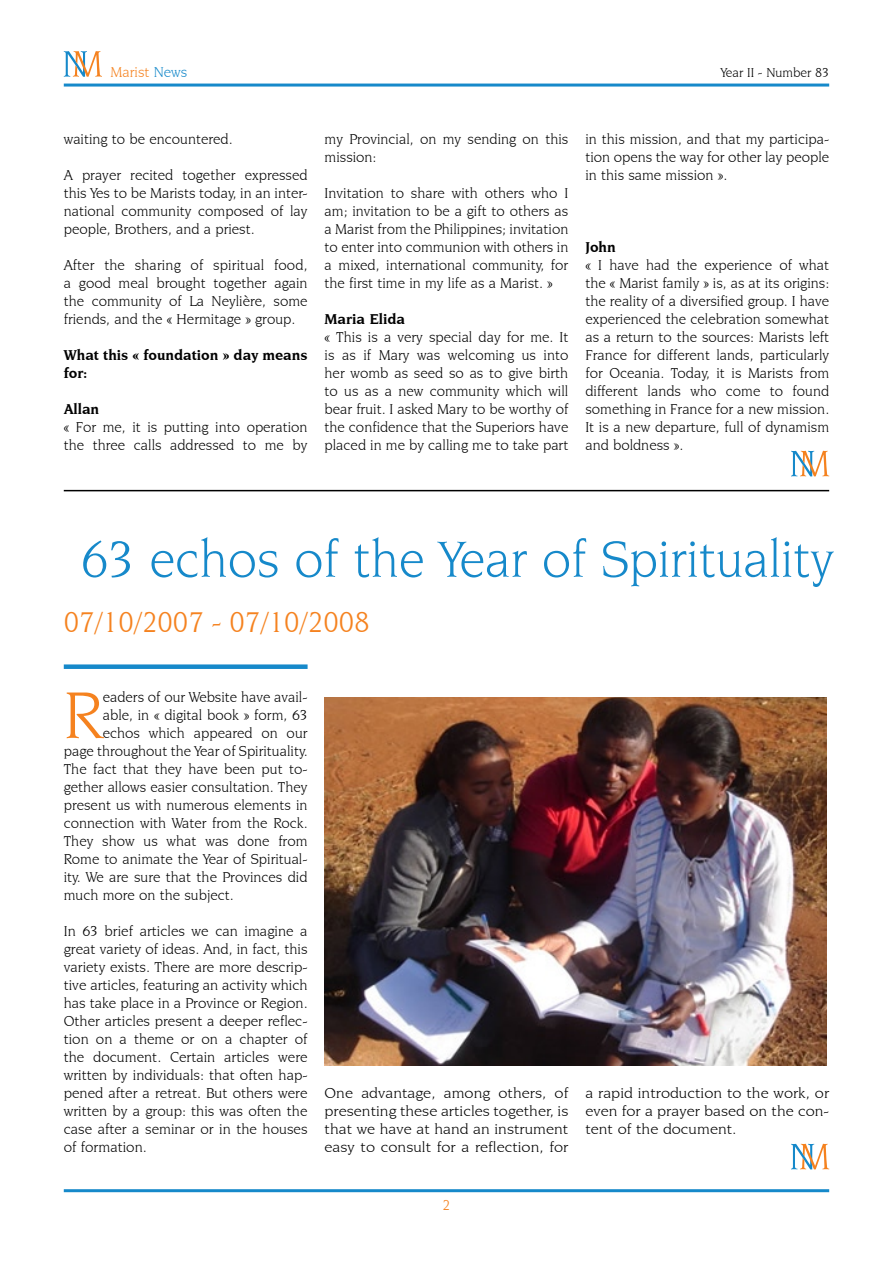
<style>
.page{position:relative;width:893px;height:1263px;background:#fff}
.page>*{position:absolute;margin:0;border:0;box-sizing:border-box;transform-origin:0 0}
.t1{font:70.05px "Novarese IT Cby BT";color:#f5821f}
.t2{font:54px "Novarese IT Cby BT";color:#1689ca}
.t3{font:30px "Novarese IT Cby BT";color:#f5821f}
.t4{font:15px/18px "Novarese IT Cby BT";color:#000;text-align:justify}
.t5{font:15px/18px "Novarese IT Cby BT";color:#000;text-align:justify;scale:1.09 1}
.t6{font:700 15px/18px "Novarese IT Cby BT";color:#000}
.t7{font:15px "Novarese IT Cby BT";color:#f5821f}
.t8{font:13.5px "Novarese IT Cby BT";color:#000}
.s1{color:#1689ca}
</style>
<div class="page">
<hr style="left:64px;top:84px;width:765px;height:3px;background:#1689ca">
<hr style="left:64px;top:1189px;width:765px;height:3px;background:#1689ca">
<div style="left:64px;top:664px;width:244px;height:5px;background:#1689ca"></div>
<svg style="left:64px;top:51px;width:38px;height:26px"></svg>
<img style="left:325px;top:697px;width:501px;height:369px">
<hr style="left:64px;top:490px;width:765px;height:1px;background:#000">
<svg style="left:791px;top:451px;width:38px;height:25px"></svg>
<svg style="left:791px;top:1144px;width:38px;height:25px"></svg>
<p class="t7" style="left:111px;top:63px;width:78px">Marist <span class="s1">News</span></p>
<p class="t8" style="left:721px;top:64px;width:110px">Year II - Number 83</p>
<p class="t4" style="left:64px;top:130px;width:170px">waiting to be encountered.</p>
<p class="t4" style="left:64px;top:166px;width:245px">A prayer recited together expressed this Yes to be Marists today, in an inter&shy;national community composed of lay people, Brothers, and a priest.</p>
<p class="t4" style="left:64px;top:256px;width:245px">After the sharing of spiritual food, a good meal brought together again the community of La Neylière, some friends, and the « Hermitage » group.</p>
<p class="t6" style="left:64px;top:346px;width:245px">What this « foundation » day means for:</p>
<p class="t6" style="left:64px;top:400px;width:37px">Allan</p>
<p class="t4" style="left:64px;top:418px;width:245px">« For me, it is putting into operation the three calls addressed to me by</p>
<p class="t4" style="left:325px;top:130px;width:245px">my Provincial, on my sending on this mission:</p>
<p class="t4" style="left:325px;top:184px;width:245px">Invitation to share with others who I am; invitation to be a gift to others as a Marist from the Philippines; invitation to enter into communion with others in a mixed, international community, for the first time in my life as a Marist. »</p>
<p class="t6" style="left:325px;top:310px;width:82px">Maria Elida</p>
<p class="t4" style="left:325px;top:328px;width:245px">« This is a very special day for me. It is as if Mary was welcoming us into her womb as seed so as to give birth to us as a new community which will bear fruit. I asked Mary to be worthy of the confidence that the Superiors have placed in me by calling me to take part</p>
<p class="t4" style="left:585px;top:130px;width:245px">in this mission, and that my participa&shy;tion opens the way for other lay people in this same mission ».</p>
<p class="t6" style="left:585px;top:238px;width:32px">John</p>
<p class="t4" style="left:585px;top:256px;width:245px">« I have had the experience of what the « Marist family » is, as at its origins: the reality of a diversified group. I have experienced the celebration somewhat as a return to the sources: Marists left France for different lands, particularly for Oceania. Today, it is Marists from different lands who come to found something in France for a new mission.<br>It is a new departure, full of dynamism and boldness ».</p>
<h2 class="t2" style="left:81px;top:527px;width:755px">63 echos of the Year of Spirituality</h2>
<h3 class="t3" style="left:64px;top:605px;width:307px">07/10/2007 - 07/10/2008</h3>
<h1 class="t1" style="left:64px;top:674px;width:40px">R</h1>
<p class="t4" style="left:103px;top:688px;width:206px">eaders of our Website have avail-</p>
<p class="t4" style="left:103px;top:706px;width:206px">able, in « digital book » form, 63</p>
<p class="t4" style="left:103px;top:724px;width:206px">echos which appeared on our</p>
<p class="t4" style="left:64px;top:742px;width:245px">page throughout the Year of Spirituality.</p>
<p class="t4" style="left:64px;top:760px;width:245px">The fact that they have been put to-</p>
<p class="t4" style="left:64px;top:778px;width:245px">gether allows easier consultation. They</p>
<p class="t4" style="left:64px;top:796px;width:245px">present us with numerous elements in</p>
<p class="t4" style="left:64px;top:814px;width:245px">connection with Water from the Rock.</p>
<p class="t4" style="left:64px;top:832px;width:245px">They show us what was done from</p>
<p class="t4" style="left:64px;top:850px;width:245px">Rome to animate the Year of Spiritual-</p>
<p class="t4" style="left:64px;top:868px;width:245px">ity. We are sure that the Provinces did</p>
<p class="t4" style="left:64px;top:886px;width:171px">much more on the subject.</p>
<p class="t4" style="left:64px;top:922px;width:245px">In 63 brief articles we can imagine a great variety of ideas. And, in fact, this variety exists. There are more descrip&shy;tive articles, featuring an activity which has take place in a Province or Region.<br>Other articles present a deeper reflec&shy;tion on a theme or on a chapter of the document. Certain articles were written by individuals: that often hap&shy;pened after a retreat. But others were written by a group: this was often the case after a seminar or in the houses of formation.</p>
<p class="t5" style="left:325px;top:1084px;width:225px">One advantage, among others, of presenting these articles together, is that we have at hand an instrument easy to consult for a reflection, for</p>
<p class="t5" style="left:585px;top:1084px;width:225px">a rapid introduction to the work, or even for a prayer based on the con&shy;tent of the document.</p>
</div>
